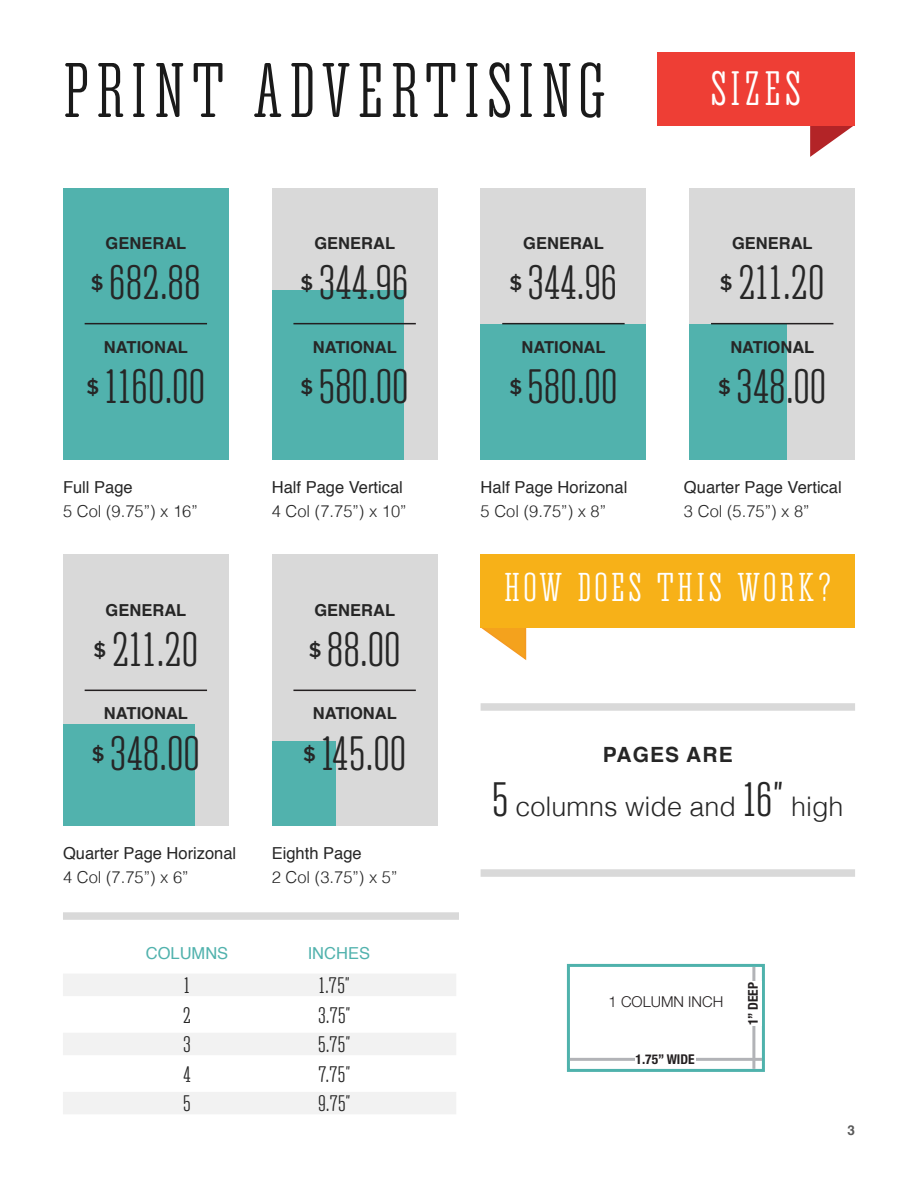
<style>
.page{position:relative;width:918px;height:1188px;background:#fff}
.page>*{position:absolute;margin:0;border:0;box-sizing:border-box;transform-origin:0 0}
.t1{font:72px "Corki Rounded";letter-spacing:.1em;color:#1a1a1a}
.t2{font:45px "Corki Rounded";color:#262626}
.t3{font:45px "Corki Rounded";letter-spacing:.095em;color:#fff}
.t4{font:37.5px "Corki Rounded";letter-spacing:.1em;color:#fff}
.t5{font:300 27px "Helvetica";color:#262626}
.t6{font:21px "Corki Rounded";color:#262626}
.t7{font:700 21px "Helvetica";letter-spacing:.05em;color:#262626}
.t8{font:16.5px "Helvetica";color:#262626}
.t9{font:700 16.5px "Helvetica";color:#262626}
.t10{font:300 16.5px "Helvetica";color:#262626}
.t11{font:16.5px "Helvetica";color:#51b2ad}
.t12{font:300 15px "Helvetica";color:#262626}
.t13{font:300 15px "Helvetica Neue";color:#231f20}
.t14{font:700 condensed 13.5px "Helvetica Neue";color:#231f20}
.t15{font:700 13.5px "Helvetica";color:#595959}
.s1{font-family:"Corki";font-weight:400;font-size:45px}
</style>
<div class="page">
<div style="left:63px;top:188px;width:166px;height:272px;background:#51b2ad"></div>
<div style="left:481px;top:188px;width:165px;height:272px;background:#d9d9d9"></div>
<div style="left:481px;top:324px;width:165px;height:136px;background:#51b2ad"></div>
<div style="left:689px;top:188px;width:166px;height:272px;background:#d9d9d9"></div>
<div style="left:689px;top:324px;width:98px;height:136px;background:#51b2ad"></div>
<div style="left:272px;top:188px;width:166px;height:272px;background:#d9d9d9"></div>
<div style="left:272px;top:290px;width:132px;height:170px;background:#51b2ad"></div>
<div style="left:63px;top:554px;width:166px;height:272px;background:#d9d9d9"></div>
<div style="left:63px;top:724px;width:132px;height:102px;background:#51b2ad"></div>
<div style="left:272px;top:554px;width:166px;height:272px;background:#d9d9d9"></div>
<div style="left:272px;top:741px;width:64px;height:85px;background:#51b2ad"></div>
<div style="left:63px;top:974px;width:393px;height:22px;background:#f2f2f2"></div>
<div style="left:63px;top:1033px;width:393px;height:22px;background:#f2f2f2"></div>
<div style="left:63px;top:1092px;width:393px;height:22px;background:#f2f2f2"></div>
<svg style="left:810px;top:126px;width:43px;height:31px"></svg>
<div style="left:657px;top:52px;width:198px;height:74px;background:#ee3e35"></div>
<svg style="left:480px;top:611px;width:47px;height:49px"></svg>
<div style="left:481px;top:554px;width:374px;height:74px;background:#f7b118"></div>
<div style="left:63px;top:912px;width:396px;height:8px;background:#d9d9d9"></div>
<div style="left:481px;top:703px;width:374px;height:8px;background:#d9d9d9"></div>
<div style="left:481px;top:869px;width:374px;height:8px;background:#d9d9d9"></div>
<hr style="left:85px;top:323px;width:122px;height:1px;background:#231f20">
<hr style="left:85px;top:690px;width:122px;height:1px;background:#231f20">
<hr style="left:293px;top:690px;width:123px;height:1px;background:#231f20">
<hr style="left:293px;top:323px;width:123px;height:1px;background:#231f20">
<hr style="left:502px;top:323px;width:123px;height:1px;background:#231f20">
<hr style="left:711px;top:323px;width:122px;height:1px;background:#231f20">
<div style="left:567px;top:964px;width:198px;height:108px;border:3px solid #4fb2ac"></div>
<hr style="left:570px;top:1058px;width:192px;height:3px;background:#b2b3b7">
<hr style="left:752px;top:967px;width:3px;height:102px;background:#b2b3b7">
<div style="left:636px;top:1051px;width:60px;height:17px;background:#fff"></div>
<div style="left:745px;top:981px;width:17px;height:44px;background:#fff"></div>
<h1 class="t1" style="left:63px;top:63px;width:544px">PRINT ADVERTISING</h1>
<h2 class="t3" style="left:711px;top:71px;width:92px">SIZES</h2>
<p class="t9" style="left:106px;top:236px;width:82px">GENERAL</p>
<p class="t9" style="left:314px;top:236px;width:82px">GENERAL</p>
<p class="t9" style="left:523px;top:236px;width:82px">GENERAL</p>
<p class="t9" style="left:732px;top:236px;width:82px">GENERAL</p>
<h2 class="t2" style="left:91px;top:266px;width:111px"><sup>$</sup> 682.88</h2>
<h2 class="t2" style="left:301px;top:266px;width:110px"><sup>$</sup> 344.96</h2>
<h2 class="t2" style="left:509px;top:266px;width:110px"><sup>$</sup> 344.96</h2>
<h2 class="t2" style="left:720px;top:266px;width:106px"><sup>$</sup> 211.20</h2>
<p class="t9" style="left:104px;top:340px;width:86px">NATIONAL</p>
<p class="t9" style="left:313px;top:340px;width:86px">NATIONAL</p>
<p class="t9" style="left:522px;top:340px;width:86px">NATIONAL</p>
<p class="t9" style="left:730px;top:340px;width:86px">NATIONAL</p>
<h2 class="t2" style="left:87px;top:369px;width:120px"><sup>$</sup> 1160.00</h2>
<h2 class="t2" style="left:301px;top:369px;width:110px"><sup>$</sup> 580.00</h2>
<h2 class="t2" style="left:509px;top:369px;width:110px"><sup>$</sup> 580.00</h2>
<h2 class="t2" style="left:718px;top:369px;width:110px"><sup>$</sup> 348.00</h2>
<p class="t8" style="left:63px;top:480px;width:71px">Full Page</p>
<p class="t10" style="left:63px;top:504px;width:136px">5 Col (9.75”) x 16”</p>
<p class="t8" style="left:272px;top:480px;width:133px">Half Page Vertical</p>
<p class="t10" style="left:272px;top:504px;width:136px">4 Col (7.75”) x 10”</p>
<p class="t9" style="left:106px;top:603px;width:82px">GENERAL</p>
<p class="t9" style="left:314px;top:603px;width:82px">GENERAL</p>
<h2 class="t2" style="left:94px;top:632px;width:106px"><sup>$</sup> 211.20</h2>
<h2 class="t2" style="left:309px;top:632px;width:93px"><sup>$</sup> 88.00</h2>
<p class="t9" style="left:104px;top:707px;width:86px">NATIONAL</p>
<p class="t9" style="left:313px;top:707px;width:86px">NATIONAL</p>
<h2 class="t2" style="left:92px;top:736px;width:110px"><sup>$</sup> 348.00</h2>
<h2 class="t2" style="left:303px;top:736px;width:105px"><sup>$</sup> 145.00</h2>
<p class="t8" style="left:63px;top:847px;width:175px">Quarter Page Horizonal</p>
<p class="t10" style="left:63px;top:871px;width:127px">4 Col (7.75”) x 6”</p>
<p class="t8" style="left:272px;top:847px;width:91px">Eighth Page</p>
<p class="t10" style="left:272px;top:871px;width:127px">2 Col (3.75”) x 5”</p>
<p class="t11" style="left:146px;top:947px;width:84px">COLUMNS</p>
<p class="t11" style="left:308px;top:947px;width:64px">INCHES</p>
<p class="t6" style="left:184px;top:977px;width:8px">1</p>
<p class="t6" style="left:319px;top:977px;width:33px">1.75”</p>
<p class="t6" style="left:183px;top:1007px;width:10px">2</p>
<p class="t6" style="left:318px;top:1007px;width:34px">3.75”</p>
<p class="t6" style="left:183px;top:1036px;width:9px">3</p>
<p class="t6" style="left:318px;top:1036px;width:34px">5.75”</p>
<p class="t6" style="left:183px;top:1066px;width:9px">4</p>
<p class="t6" style="left:318px;top:1066px;width:34px">7.75”</p>
<p class="t6" style="left:183px;top:1095px;width:9px">5</p>
<p class="t6" style="left:318px;top:1095px;width:34px">9.75”</p>
<p class="t8" style="left:481px;top:480px;width:148px">Half Page Horizonal</p>
<p class="t10" style="left:481px;top:504px;width:127px">5 Col (9.75”) x 8”</p>
<p class="t8" style="left:684px;top:480px;width:159px">Quarter Page Vertical</p>
<p class="t10" style="left:684px;top:504px;width:127px">3 Col (5.75”) x 8”</p>
<h3 class="t4" style="left:504px;top:573px;width:329px">HOW DOES THIS WORK?</h3>
<p class="t7" style="left:603px;top:746px;width:131px">PAGES ARE</p>
<h3 class="t5" style="left:492px;top:796px;width:353px"><span class="s1">5</span> columns wide and <span class="s1">16”</span> high</h3>
<p class="t13" style="left:609px;top:990px;width:116px">1 COLUMN INCH</p>
<p class="t12" style="left:608px;top:1003px;width:120px">1 COLUMN INCH</p>
<p class="t14" style="left:636px;top:1048px;width:61px">1.75” WIDE</p>
<p class="t14" style="left:742px;top:1025px;width:45px;rotate:-90deg">1” DEEP</p>
<p class="t15" style="left:847px;top:1125px;width:9px">3</p>
</div>
